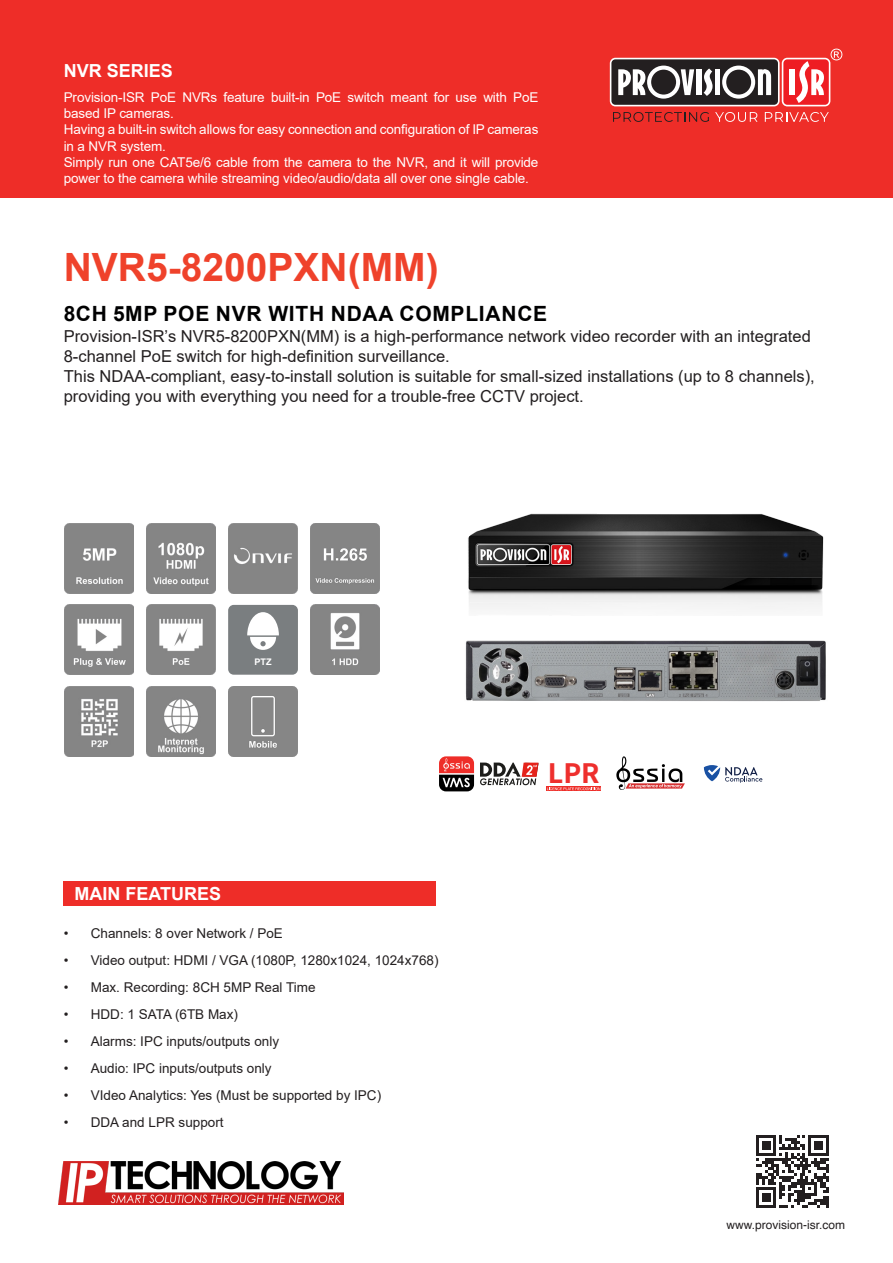
<style>
.page{position:relative;width:893px;height:1263px;background:#fff}
.page>*{position:absolute;margin:0;border:0;box-sizing:border-box;transform-origin:0 0}
.t1{font:700 39px "Arial";color:#ef422b}
.t2{font:700 30.3px "Assistant";color:#ee2f2d}
.t3{font:700 21px "Arial";letter-spacing:.035em;color:#000001}
.t4{font:700 18px "Arial";color:#fff}
.t5{font:16.5px/19.8px "Arial";color:#231f20}
.t6{font:13.5px/16.2px "Arial";letter-spacing:-.01em;color:#fff}
.t7{font:13.5px "Arial";color:#231f20}
.t8{font:12px "Helvetica";color:#231f20}
.t9{font:700 9.15px "Arial";color:#fff}
</style>
<div class="page">
<div style="left:0;top:0;width:893px;height:198px;background:#ee2d28"></div>
<div style="left:64px;top:882px;width:372px;height:24px;background:#ee2d28"></div>
<svg style="left:610px;top:49px;width:232px;height:57px"></svg>
<svg style="left:613px;top:112px;width:96px;height:10px"></svg>
<svg style="left:715px;top:112px;width:42px;height:10px"></svg>
<svg style="left:765px;top:112px;width:64px;height:10px"></svg>
<svg style="left:756px;top:1135px;width:72px;height:73px"></svg>
<img style="left:58px;top:1161px;width:286px;height:44px">
<img style="left:468px;top:513px;width:356px;height:96px">
<img style="left:465px;top:640px;width:361px;height:61px">
<img style="left:64px;top:523px;width:70px;height:70px">
<svg style="left:439px;top:756px;width:35px;height:35px"></svg>
<svg style="left:480px;top:762px;width:58px;height:23px"></svg>
<svg style="left:546px;top:786px;width:55px;height:5px"></svg>
<svg style="left:547px;top:787px;width:53px;height:3px"></svg>
<svg style="left:704px;top:765px;width:58px;height:18px"></svg>
<img style="left:64px;top:605px;width:70px;height:70px">
<img style="left:64px;top:686px;width:70px;height:70px">
<img style="left:146px;top:523px;width:70px;height:70px">
<img style="left:146px;top:686px;width:70px;height:70px">
<img style="left:228px;top:523px;width:70px;height:70px">
<div style="left:228px;top:605px;width:70px;height:70px;background:#7a7e80;border-radius:6px"></div>
<svg style="left:247px;top:612px;width:32px;height:38px"></svg>
<img style="left:146px;top:605px;width:70px;height:70px">
<img style="left:228px;top:686px;width:70px;height:70px">
<img style="left:310px;top:523px;width:70px;height:70px">
<img style="left:310px;top:605px;width:70px;height:70px">
<svg style="left:616px;top:756px;width:69px;height:34px"></svg>
<p class="t4" style="left:64px;top:58px;width:111px">NVR SERIES</p>
<p class="t6" style="left:64px;top:89px;width:476px">Provision-ISR PoE NVRs feature built-in PoE switch meant for use with PoE based IP cameras.</p>
<p class="t6" style="left:64px;top:121px;width:476px">Having a built-in switch allows for easy connection and configuration of IP cameras in a NVR system.</p>
<p class="t6" style="left:64px;top:154px;width:476px">Simply run one CAT5e/6 cable from the camera to the NVR, and it will provide power to the camera while streaming video/audio/data all over one single cable.</p>
<p class="t1" style="left:64px;top:240px;width:376px">NVR5-8200PXN(MM)</p>
<p class="t3" style="left:64px;top:299px;width:485px">8CH 5MP POE NVR WITH NDAA COMPLIANCE</p>
<p class="t5" style="left:64px;top:326px;width:749px">Provision-ISR’s NVR5-8200PXN(MM) is a high-performance network video recorder with an integrated<br>8-channel PoE switch for high-definition surveillance.</p>
<p class="t5" style="left:64px;top:366px;width:752px">This NDAA-compliant, easy-to-install solution is suitable for small-sized installations (up to 8 channels), providing you with everything you need for a trouble-free CCTV project.</p>
<p class="t9" style="left:254px;top:656px;width:19px">PTZ</p>
<p class="t4" style="left:74px;top:881px;width:148px">MAIN FEATURES</p>
<p class="t7" style="left:64px;top:924px;width:221px">• Channels: 8 over Network / PoE</p>
<p class="t7" style="left:64px;top:951px;width:376px">• Video output: HDMI / VGA (1080P, 1280x1024, 1024x768)</p>
<p class="t7" style="left:64px;top:978px;width:253px">• Max. Recording: 8CH 5MP Real Time</p>
<p class="t7" style="left:64px;top:1005px;width:176px">• HDD: 1 SATA (6TB Max)</p>
<p class="t7" style="left:64px;top:1032px;width:217px">• Alarms: IPC inputs/outputs only</p>
<p class="t7" style="left:64px;top:1059px;width:209px">• Audio: IPC inputs/outputs only</p>
<p class="t7" style="left:64px;top:1086px;width:319px">• VIdeo Analytics: Yes (Must be supported by IPC)</p>
<p class="t7" style="left:64px;top:1113px;width:161px">• DDA and LPR support</p>
<p class="t2" style="left:548px;top:752px;width:53px">LPR</p>
<p class="t8" style="left:727px;top:1216px;width:120px">www.provision-isr.com</p>
</div>
